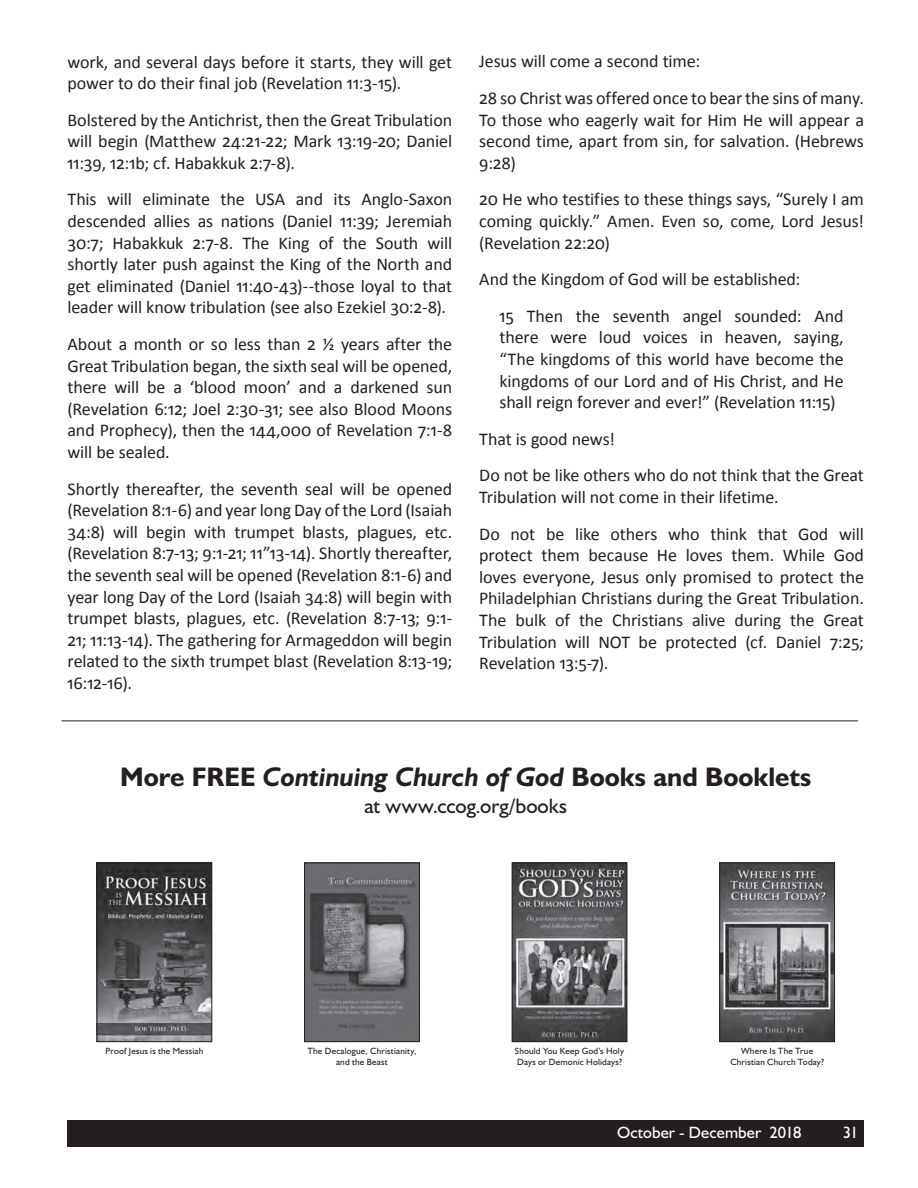
<style>
.page{position:relative;width:918px;height:1188px;background:#fff}
.page>*{position:absolute;margin:0;border:0;box-sizing:border-box;transform-origin:0 0}
.t1{font:700 27px "Humanist 521 BT";color:#231f20}
.t2{font:21px "Humanist 521 BT";color:#231f20}
.t3{font:18px/21.6px "Calibri";letter-spacing:-.005em;color:#231f20;text-align:justify}
.t4{font:16.5px "Humanist 521 BT";letter-spacing:.005em;color:#fff}
.t5{font:9.15px/10.9px "Humanist 521 BT";letter-spacing:.02em;color:#231f20;text-align:center}
.s1{font-style:italic}
</style>
<div class="page">
<div style="left:68px;top:1120px;width:796px;height:28px;background:#231f20"></div>
<img style="left:99px;top:865px;width:111px;height:175px">
<div style="left:97px;top:863px;width:115px;height:179px;border:1px solid #231f20"></div>
<img style="left:306px;top:865px;width:112px;height:175px">
<div style="left:304px;top:863px;width:116px;height:179px;border:1px solid #231f20"></div>
<img style="left:514px;top:865px;width:111px;height:175px">
<div style="left:512px;top:863px;width:115px;height:179px;border:1px solid #231f20"></div>
<img style="left:721px;top:865px;width:112px;height:175px">
<div style="left:719px;top:863px;width:116px;height:179px;border:1px solid #231f20"></div>
<hr style="left:62px;top:721px;width:796px;height:1px;background:#231f20">
<p class="t3" style="left:68px;top:50px;width:386px">work, and several days before it starts, they will get power to do their final job (Revelation 11:3-15).</p>
<p class="t3" style="left:68px;top:108px;width:386px">Bolstered by the Antichrist, then the Great Tribulation will begin (Matthew 24:21-22; Mark 13:19-20; Daniel 11:39, 12:1b; cf. Habakkuk 2:7-8).</p>
<p class="t3" style="left:68px;top:188px;width:386px">This will eliminate the USA and its Anglo-Saxon descended allies as nations (Daniel 11:39; Jeremiah 30:7; Habakkuk 2:7-8. The King of the South will shortly later push against the King of the North and get eliminated (Daniel 11:40-43)--those loyal to that leader will know tribulation (see also Ezekiel 30:2-8).</p>
<p class="t3" style="left:68px;top:332px;width:386px">About a month or so less than 2 ½ years after the Great Tribulation began, the sixth seal will be opened, there will be a ‘blood moon’ and a darkened sun (Revelation 6:12; Joel 2:30-31; see also Blood Moons and Prophecy), then the 144,000 of Revelation 7:1-8 will be sealed.</p>
<p class="t3" style="left:68px;top:477px;width:386px">Shortly thereafter, the seventh seal will be opened (Revelation 8:1-6) and year long Day of the Lord (Isaiah 34:8) will begin with trumpet blasts, plagues, etc. (Revelation 8:7-13; 9:1-21; 11”13-14). Shortly thereafter, the seventh seal will be opened (Revelation 8:1-6) and year long Day of the Lord (Isaiah 34:8) will begin with trumpet blasts, plagues, etc. (Revelation 8:7-13; 9:1- 21; 11:13-14). The gathering for Armageddon will begin related to the sixth trumpet blast (Revelation 8:13-19; 16:12-16).</p>
<p class="t3" style="left:479px;top:42px;width:386px;line-height:36.6px">Jesus will come a second time:<br>28 so Christ was offered once to bear the sins of many.</p>
<p class="t3" style="left:479px;top:108px;width:386px">To those who eagerly wait for Him He will appear a second time, apart from sin, for salvation. (Hebrews 9:28)</p>
<p class="t3" style="left:479px;top:188px;width:386px">20 He who testifies to these things says, “Surely I am coming quickly.” Amen. Even so, come, Lord Jesus! (Revelation 22:20)</p>
<p class="t3" style="left:500px;top:260px;width:346px;line-height:36.6px;text-indent:-20px">And the Kingdom of God will be established:<br>15 Then the seventh angel sounded: And</p>
<p class="t3" style="left:500px;top:326px;width:346px">there were loud voices in heaven, saying, “The kingdoms of this world have become the kingdoms of our Lord and of His Christ, and He shall reign forever and ever!” (Revelation 11:15)</p>
<p class="t3" style="left:479px;top:420px;width:386px;line-height:36.6px">That is good news!<br>Do not be like others who do not think that the Great</p>
<p class="t3" style="left:479px;top:478px;width:386px;line-height:36.6px">Tribulation will not come in their lifetime.<br>Do not be like others who think that God will</p>
<p class="t3" style="left:479px;top:544px;width:386px">protect them because He loves them. While God loves everyone, Jesus only promised to protect the Philadelphian Christians during the Great Tribulation.<br>The bulk of the Christians alive during the Great Tribulation will NOT be protected (cf. Daniel 7:25; Revelation 13:5-7).</p>
<h1 class="t1" style="left:120px;top:760px;width:693px">More FREE <span class="s1">Continuing Church of God</span> Books and Booklets</h1>
<p class="t2" style="left:364px;top:793px;width:204px">at www.ccog.org/books</p>
<p class="t5" style="left:106px;top:1046px;width:99px">Proof Jesus is the Messiah</p>
<p class="t5" style="left:307px;top:1046px;width:111px">The Decalogue, Christianity, and the Beast</p>
<p class="t5" style="left:515px;top:1046px;width:111px;text-align:left">Should You Keep God’s Holy<br>Days or Demonic Holidays?</p>
<p class="t5" style="left:730px;top:1046px;width:95px">Where Is The True<br>Christian Church Today?</p>
<p class="t4" style="left:617px;top:1122px;width:186px">October - December 2018</p>
<p class="t4" style="left:843px;top:1122px;width:17px">31</p>
</div>
